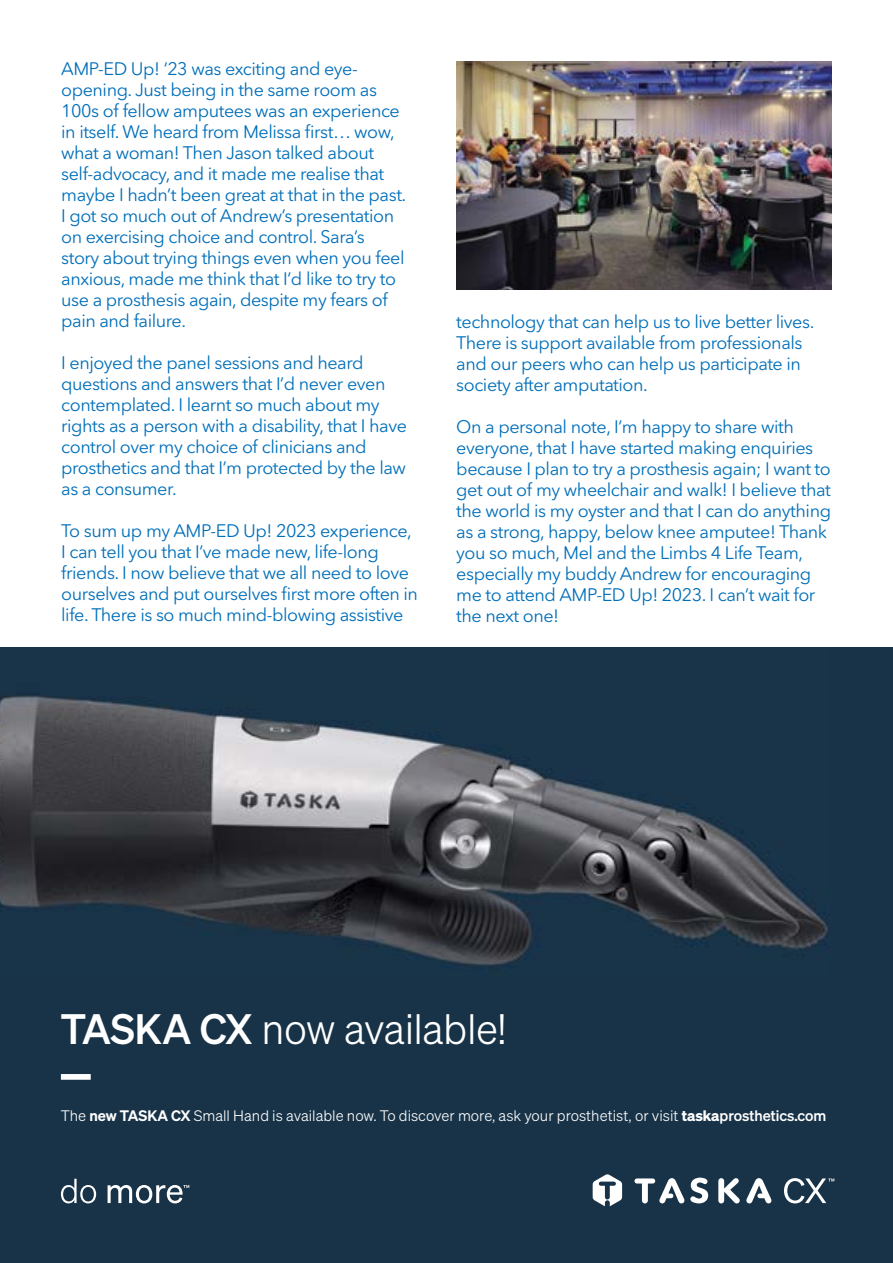
<style>
.page{position:relative;width:893px;height:1263px;background:#fff}
.page>*{position:absolute;margin:0;border:0;box-sizing:border-box;transform-origin:0 0}
.t1{font:41.55px "Sohne Leicht";letter-spacing:-.015em;color:#fff}
.t2{font:18px/21px "Avenir Next Rounded Std";letter-spacing:-.025em;color:#006fba}
.t3{font:14.85px "Sohne Leicht";color:#fff}
.s1{font-family:"Sohne Kraftig"}
.s2{font-family:"Sohne";font-weight:600}
.s3{font-family:"Sohne Dreiviertelfett"}
</style>
<div class="page">
<img style="left:456px;top:61px;width:376px;height:228px">
<div style="left:0;top:648px;width:893px;height:615px;background:#183348"></div>
<svg style="left:746px;top:1178px;width:25px;height:25px"></svg>
<svg style="left:593px;top:1174px;width:29px;height:32px"></svg>
<svg style="left:690px;top:1177px;width:18px;height:26px"></svg>
<svg style="left:718px;top:1178px;width:22px;height:25px"></svg>
<svg style="left:634px;top:1178px;width:50px;height:25px"></svg>
<svg style="left:784px;top:1178px;width:50px;height:25px"></svg>
<svg style="left:61px;top:1179px;width:128px;height:24px"></svg>
<img style="left:0;top:696px;width:829px;height:270px">
<div style="left:61px;top:1074px;width:30px;height:6px;background:#fff"></div>
<p class="t2" style="left:61px;top:58px;width:347px">AMP-ED Up! ‘23 was exciting and eye&shy;opening. Just being in the same room as 100s of fellow amputees was an experience in itself. We heard from Melissa first… wow, what a woman! Then Jason talked about self-advocacy, and it made me realise that maybe I hadn’t been great at that in the past.<br>I got so much out of Andrew’s presentation on exercising choice and control. Sara’s story about trying things even when you feel anxious, made me think that I’d like to try to use a prosthesis again, despite my fears of pain and failure.</p>
<p class="t2" style="left:61px;top:352px;width:347px">I enjoyed the panel sessions and heard questions and answers that I’d never even contemplated. I learnt so much about my rights as a person with a disability, that I have control over my choice of clinicians and prosthetics and that I’m protected by the law as a consumer.</p>
<p class="t2" style="left:61px;top:520px;width:358px">To sum up my AMP-ED Up! 2023 experience, I can tell you that I’ve made new, life-long friends. I now believe that we all need to love ourselves and put ourselves first more often in life. There is so much mind-blowing assistive</p>
<p class="t2" style="left:456px;top:311px;width:360px">technology that can help us to live better lives.<br>There is support available from professionals and our peers who can help us participate in society after amputation.</p>
<p class="t2" style="left:456px;top:416px;width:376px">On a personal note, I’m happy to share with everyone, that I have started making enquiries because I plan to try a prosthesis again; I want to get out of my wheelchair and walk! I believe that the world is my oyster and that I can do anything as a strong, happy, below knee amputee! Thank you so much, Mel and the Limbs 4 Life Team, especially my buddy Andrew for encouraging me to attend AMP-ED Up! 2023. I can’t wait for the next one!</p>
<h1 class="t1" style="left:61px;top:1005px;width:447px"><span class="s1">TASKA CX</span> now available!</h1>
<p class="t3" style="left:61px;top:1107px;width:767px">The <span class="s2">new TASKA CX</span> Small Hand is available now. To discover more, ask your prosthetist, or visit <span class="s3">taska</span><span class="s1">prosthetics.com</span></p>
</div>
